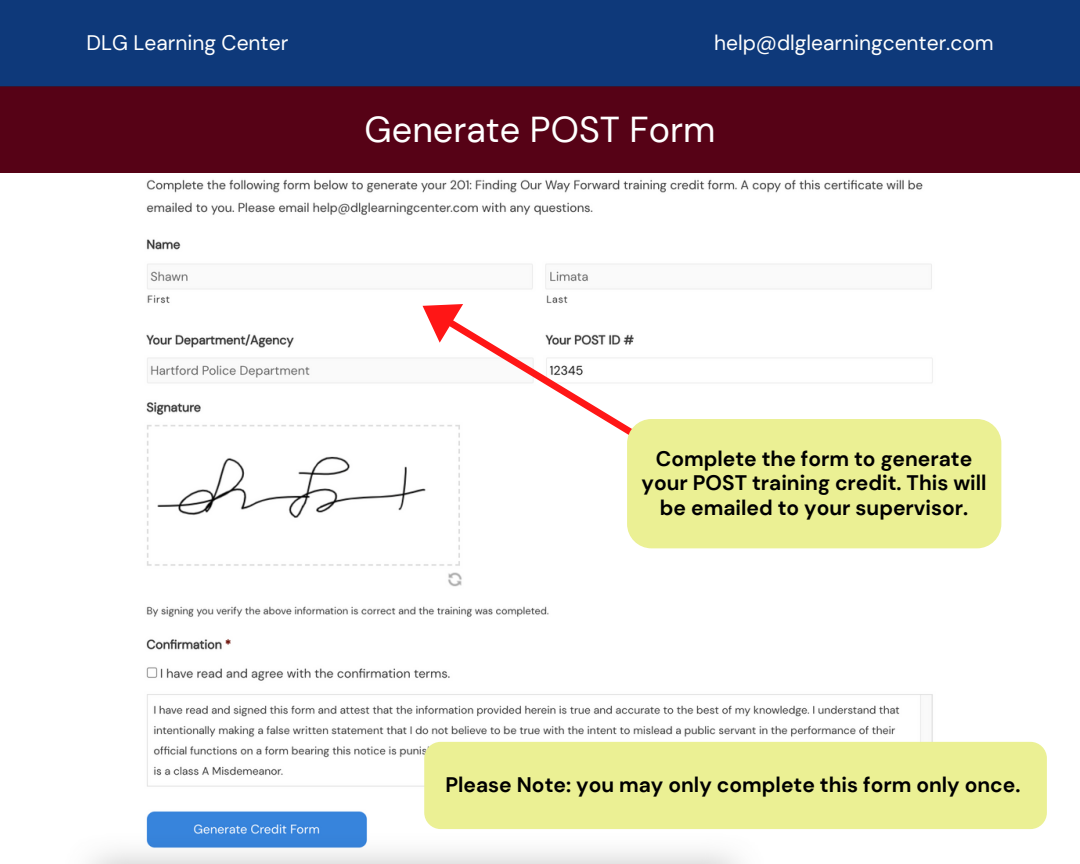
<style>
.page{position:relative;width:1080px;height:864px;background:#fff}
.page>*{position:absolute;margin:0;border:0;box-sizing:border-box;transform-origin:0 0}
.t1{font:36px "DM Sans";color:#fff}
.t2{font:700 21px/24.8px "DM Sans";color:#000;text-align:center}
.t3{font:21px "DM Sans";color:#fff}
</style>
<div class="page">
<img style="left:91px;top:179px;width:956px;height:685px">
<div style="left:0;top:86px;width:1080px;height:87px;background:#560216"></div>
<div style="left:0;top:0;width:1080px;height:87px;background:#0e397a"></div>
<svg style="left:411px;top:287px;width:261px;height:172px"></svg>
<div style="left:627px;top:419px;width:374px;height:129px;background:#ebf094;border-radius:24px"></div>
<div style="left:424px;top:742px;width:623px;height:87px;background:#ebf094;border-radius:16px"></div>
<p class="t3" style="left:86px;top:29px;width:203px">DLG Learning Center</p>
<p class="t3" style="left:714px;top:29px;width:281px">help@dlglearningcenter.com</p>
<p class="t1" style="left:365px;top:106px;width:352px">Generate POST Form</p>
<p class="t2" style="left:642px;top:446px;width:347px">Complete the form to generate your POST training credit. This will be emailed to your supervisor.</p>
<p class="t2" style="left:445px;top:773px;width:577px">Please Note: you may only complete this form only once.</p>
</div>
